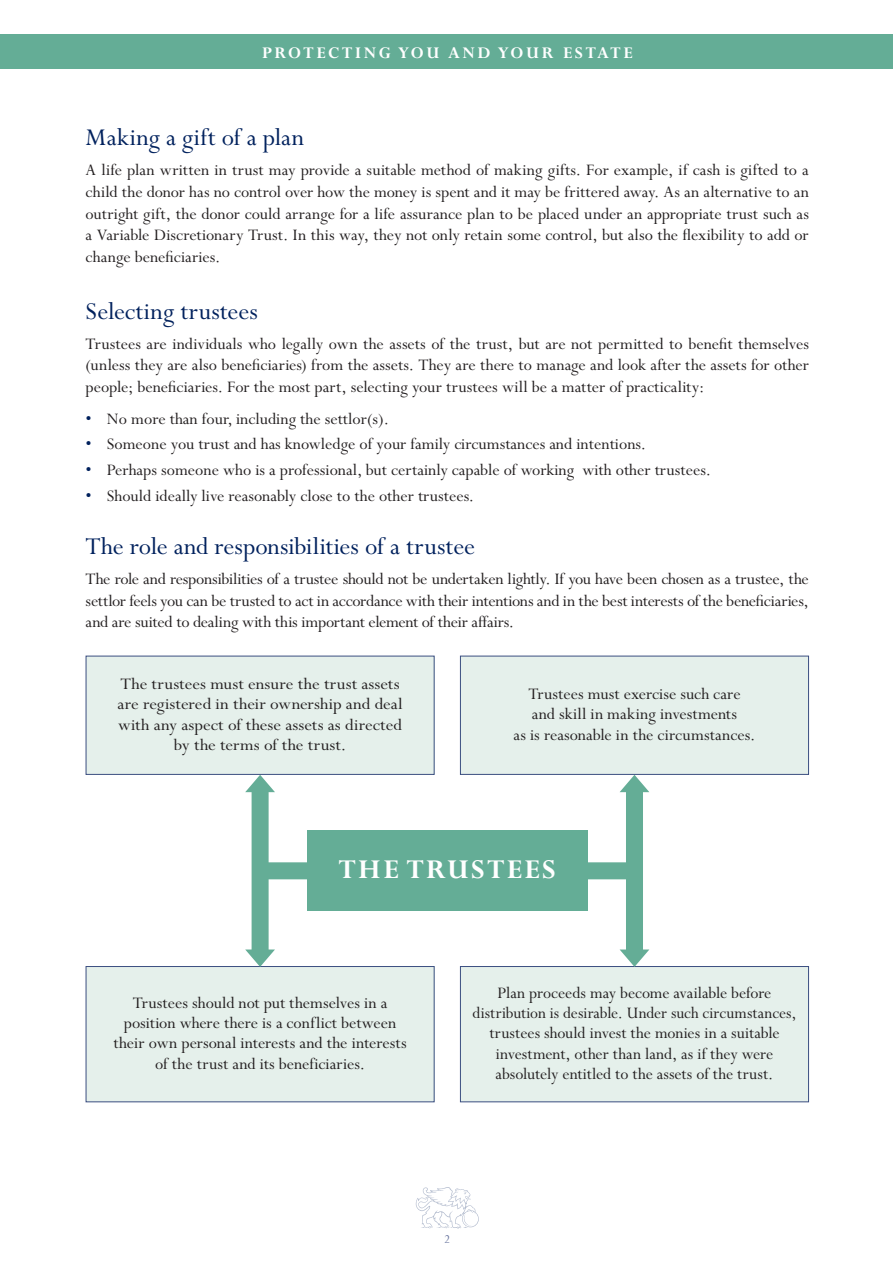
<style>
.page{position:relative;width:893px;height:1264px;background:#fff}
.page>*{position:absolute;margin:0;border:0;box-sizing:border-box;transform-origin:0 0}
.t1{font:700 30px "Perpetua Std";letter-spacing:.08em;color:#fff}
.t2{font:27px "Perpetua Std";color:#00215d}
.t3{font:18px/20.2px "Perpetua Std";color:#231f20;text-align:justify}
.t4{font:18px/20.2px "Perpetua Std";color:#231f20;text-align:center;scale:1.05 1}
.t5{font:700 18px "Perpetua Std";letter-spacing:.15em;color:#fff}
.t6{font:13.5px "Perpetua Std";color:#67739d}
.s1{color:#00215d}
</style>
<div class="page">
<div style="left:86px;top:656px;width:348px;height:118px;background:#e5f0eb"></div>
<div style="left:86px;top:656px;width:348px;height:119px;border:1px solid #3c4f81"></div>
<div style="left:460px;top:656px;width:348px;height:118px;background:#e5f0eb"></div>
<div style="left:460px;top:656px;width:348px;height:119px;border:1px solid #3c4f81"></div>
<div style="left:86px;top:966px;width:348px;height:136px;background:#e5f0eb"></div>
<div style="left:86px;top:966px;width:348px;height:136px;border:1px solid #3c4f81"></div>
<div style="left:460px;top:966px;width:348px;height:136px;background:#e5f0eb"></div>
<div style="left:460px;top:966px;width:348px;height:136px;border:1px solid #3c4f81"></div>
<div style="left:307px;top:830px;width:280px;height:81px;background:#64ad96"></div>
<svg style="left:245px;top:775px;width:66px;height:192px"></svg>
<svg style="left:583px;top:775px;width:66px;height:192px"></svg>
<svg style="left:416px;top:1187px;width:63px;height:42px"></svg>
<div style="left:0;top:35px;width:892px;height:34px;background:#64ad96"></div>
<p class="t5" style="left:262px;top:43px;width:372px">PROTECTING YOU AND YOUR ESTATE</p>
<h2 class="t2" style="left:86px;top:124px;width:220px">Making a gift of a plan</h2>
<p class="t3" style="left:86px;top:160px;width:724px;line-height:21.6px">A life plan written in trust may provide a suitable method of making gifts. For example, if cash is gifted to a child the donor has no control over how the money is spent and it may be frittered away. As an alternative to an outright gift, the donor could arrange for a life assurance plan to be placed under an appropriate trust such as a Variable Discretionary Trust. In this way, they not only retain some control, but also the flexibility to add or change beneficiaries.</p>
<h2 class="t2" style="left:86px;top:297px;width:174px">Selecting trustees</h2>
<p class="t3" style="left:86px;top:333px;width:724px;line-height:21.6px">Trustees are individuals who legally own the assets of the trust, but are not permitted to benefit themselves (unless they are also beneficiaries) from the assets. They are there to manage and look after the assets for other people; beneficiaries. For the most part, selecting your trustees will be a matter of practicality:</p>
<p class="t3" style="left:86px;top:409px;width:305px"><span class="s1">•</span> No more than four, including the settlor(s).</p>
<p class="t3" style="left:86px;top:435px;width:562px"><span class="s1">•</span> Someone you trust and has knowledge of your family circumstances and intentions.</p>
<p class="t3" style="left:86px;top:461px;width:626px"><span class="s1">•</span> Perhaps someone who is a professional, but certainly capable of working with other trustees.</p>
<p class="t3" style="left:86px;top:486px;width:390px"><span class="s1">•</span> Should ideally live reasonably close to the other trustees.</p>
<h2 class="t2" style="left:86px;top:532px;width:391px">The role and responsibilities of a trustee</h2>
<p class="t3" style="left:86px;top:568px;width:724px;line-height:21.8px">The role and responsibilities of a trustee should not be undertaken lightly. If you have been chosen as a trustee, the settlor feels you can be trusted to act in accordance with their intentions and in the best interests of the beneficiaries, and are suited to dealing with this important element of their affairs.</p>
<p class="t4" style="left:118px;top:674px;width:273px">The trustees must ensure the trust assets are registered in their ownership and deal with any aspect of these assets as directed by the terms of the trust.</p>
<p class="t3" style="left:513px;top:684px;width:243px;text-align:center">Trustees must exercise such care<br>and skill in making investments<br>as is reasonable in the circumstances.</p>
<h1 class="t1" style="left:338px;top:854px;width:219px">THE TRUSTEES</h1>
<p class="t3" style="left:113px;top:993px;width:295px;text-align:center">Trustees should not put themselves in a position where there is a conflict between their own personal interests and the interests of the trust and its beneficiaries.</p>
<p class="t3" style="left:472px;top:983px;width:325px;text-align:center">Plan proceeds may become available before distribution is desirable. Under such circumstances, trustees should invest the monies in a suitable investment, other than land, as if they were absolutely entitled to the assets of the trust.</p>
<p class="t6" style="left:444px;top:1231px;width:8px">2</p>
</div>
